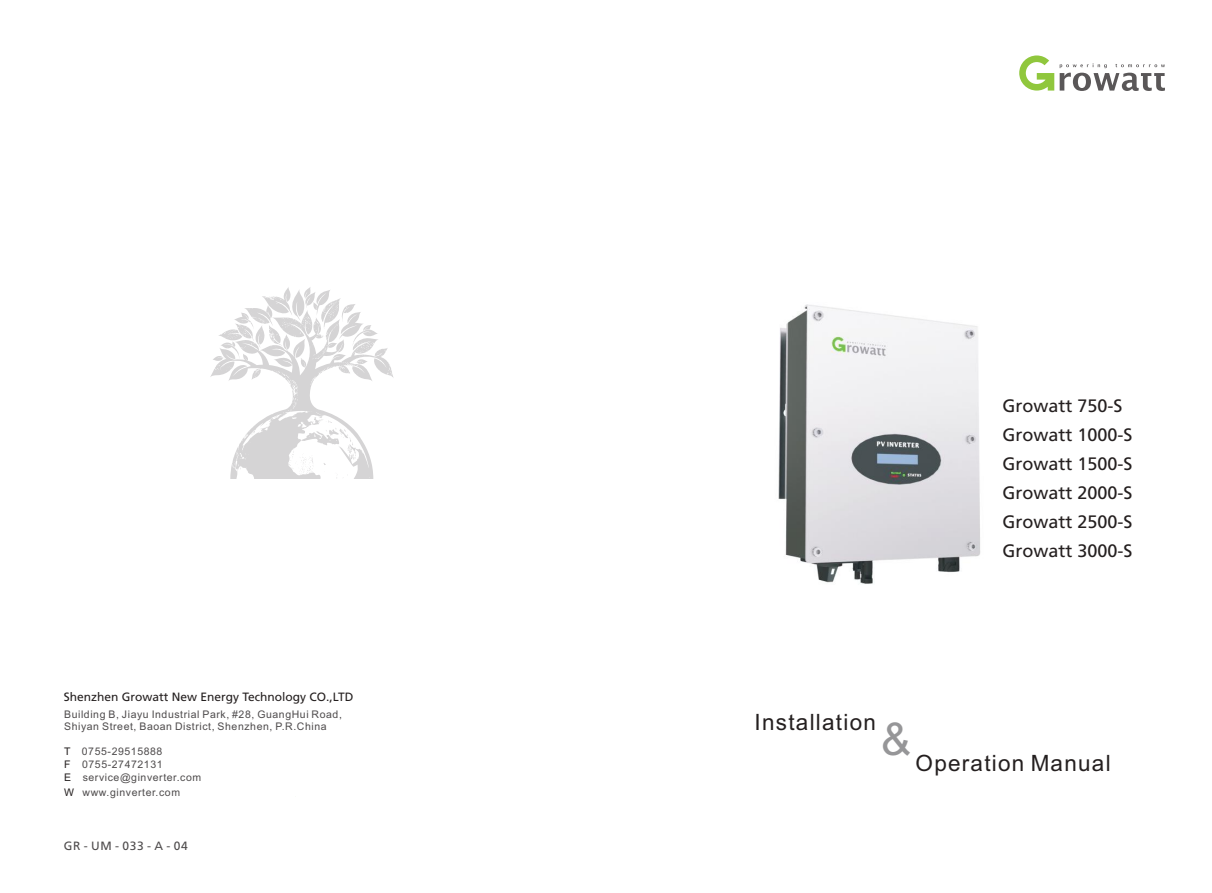
<style>
.page{position:relative;width:1212px;height:893px;background:#fff}
.page>*{position:absolute;margin:0;border:0;box-sizing:border-box;transform-origin:0 0}
.t1{font:22.5px "Arial";letter-spacing:.055em;color:#241f1f}
.t2{font:18px/29px "True Frutiger Roman";color:#241f1f;text-align:justify}
.t3{font:12px "True Frutiger Roman";color:#241f1f}
.t4{font:12px "True Frutiger Roman";letter-spacing:.055em;color:#4e4b4c}
.t5{font:10.5px/11.7px "Arial";letter-spacing:.055em;color:#4e4b4c}
.s1{color:#241f1f}
</style>
<div class="page">
<img style="left:778px;top:304px;width:203px;height:280px">
<svg style="left:210px;top:287px;width:184px;height:192px"></svg>
<svg style="left:1060px;top:63px;width:105px;height:28px"></svg>
<svg style="left:1019px;top:55px;width:35px;height:36px"></svg>
<p class="t3" style="left:64px;top:690px;width:291px">Shenzhen Growatt New Energy Technology CO.,LTD</p>
<p class="t5" style="left:64px;top:710px;width:279px">Building B, Jiayu Industrial Park, #28, GuangHui Road,<br>Shiyan Street, Baoan District, Shenzhen, P.R.China</p>
<p class="t5" style="left:64px;top:745px;width:100px;line-height:13.8px"><span class="s1">T</span> 0755-29515888<br><span class="s1">F</span> 0755-27472131</p>
<p class="t5" style="left:64px;top:771px;width:139px;line-height:14.7px"><span class="s1">E</span> service@ginverter.com<br><span class="s1">W</span> www.ginverter.com</p>
<p class="t4" style="left:64px;top:839px;width:126px">GR - UM - 033 - A - 04</p>
<h2 class="t2" style="left:1002px;top:391px;width:122px">Growatt 750-S</h2>
<h2 class="t2" style="left:1002px;top:420px;width:132px">Growatt 1000-S</h2>
<h2 class="t2" style="left:1002px;top:449px;width:132px">Growatt 1500-S Growatt 2000-S Growatt 2500-S Growatt 3000-S</h2>
<h1 class="t1" style="left:755px;top:713px;width:123px">Installation</h1>
<h1 class="t1" style="left:881px;top:755px;width:231px"><sup>&amp;</sup> Operation Manual</h1>
</div>
